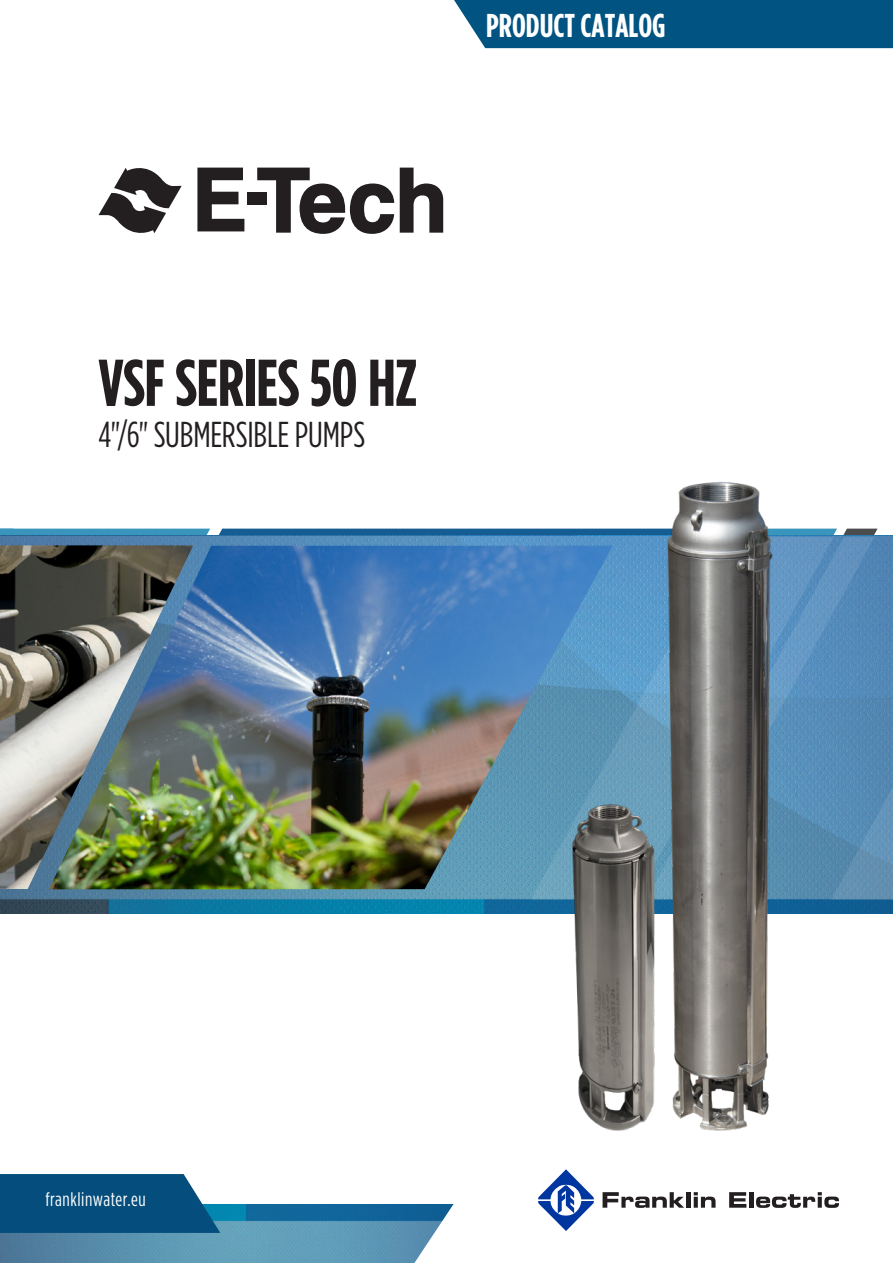
<style>
.page{position:relative;width:893px;height:1263px;background:#fff}
.page>*{position:absolute;margin:0;border:0;box-sizing:border-box;transform-origin:0 0}
.t1{font:700 66px "Gotham Condensed";letter-spacing:-.005em;color:#231f20}
.t2{font:36px "Gotham Condensed";letter-spacing:-.005em;color:#231f20}
.t3{font:700 33px "Gotham Condensed";color:#fff}
.t4{font:19.5px "Gotham Condensed";letter-spacing:.03em;color:#fff}
</style>
<div class="page">
<img style="left:0;top:536px;width:454px;height:378px">
<div style="left:454px;top:0;width:439px;height:48px;background:#015382"></div>
<img style="left:0;top:1204px;width:454px;height:59px">
<svg style="left:0;top:1174px;width:220px;height:59px;background:#145985"></svg>
<svg style="left:603px;top:1192px;width:81px;height:16px"></svg>
<hr style="left:686px;top:1192px;width:4px;height:16px;background:#231f20">
<svg style="left:694px;top:1192px;width:21px;height:16px"></svg>
<svg style="left:729px;top:1192px;width:17px;height:16px"></svg>
<hr style="left:749px;top:1192px;width:4px;height:16px;background:#231f20">
<svg style="left:756px;top:1192px;width:83px;height:16px"></svg>
<svg style="left:538px;top:1169px;width:56px;height:62px"></svg>
<svg style="left:257px;top:168px;width:137px;height:66px"></svg>
<svg style="left:400px;top:168px;width:43px;height:65px"></svg>
<svg style="left:197px;top:168px;width:47px;height:63px"></svg>
<div style="left:248px;top:192px;width:19px;height:12px;background:#231f20"></div>
<svg style="left:98px;top:168px;width:84px;height:65px"></svg>
<img style="left:0;top:545px;width:193px;height:344px">
<img style="left:49px;top:546px;width:405px;height:343px">
<img style="left:454px;top:482px;width:439px;height:649px">
<p class="t3" style="left:486px;top:6px;width:181px">PRODUCT CATALOG</p>
<h1 class="t1" style="left:99px;top:344px;width:320px">VSF SERIES 50 HZ</h1>
<p class="t2" style="left:98px;top:414px;width:268px">4"/6" SUBMERSIBLE PUMPS</p>
<p class="t4" style="left:45px;top:1188px;width:102px">franklinwater.eu</p>
</div>
